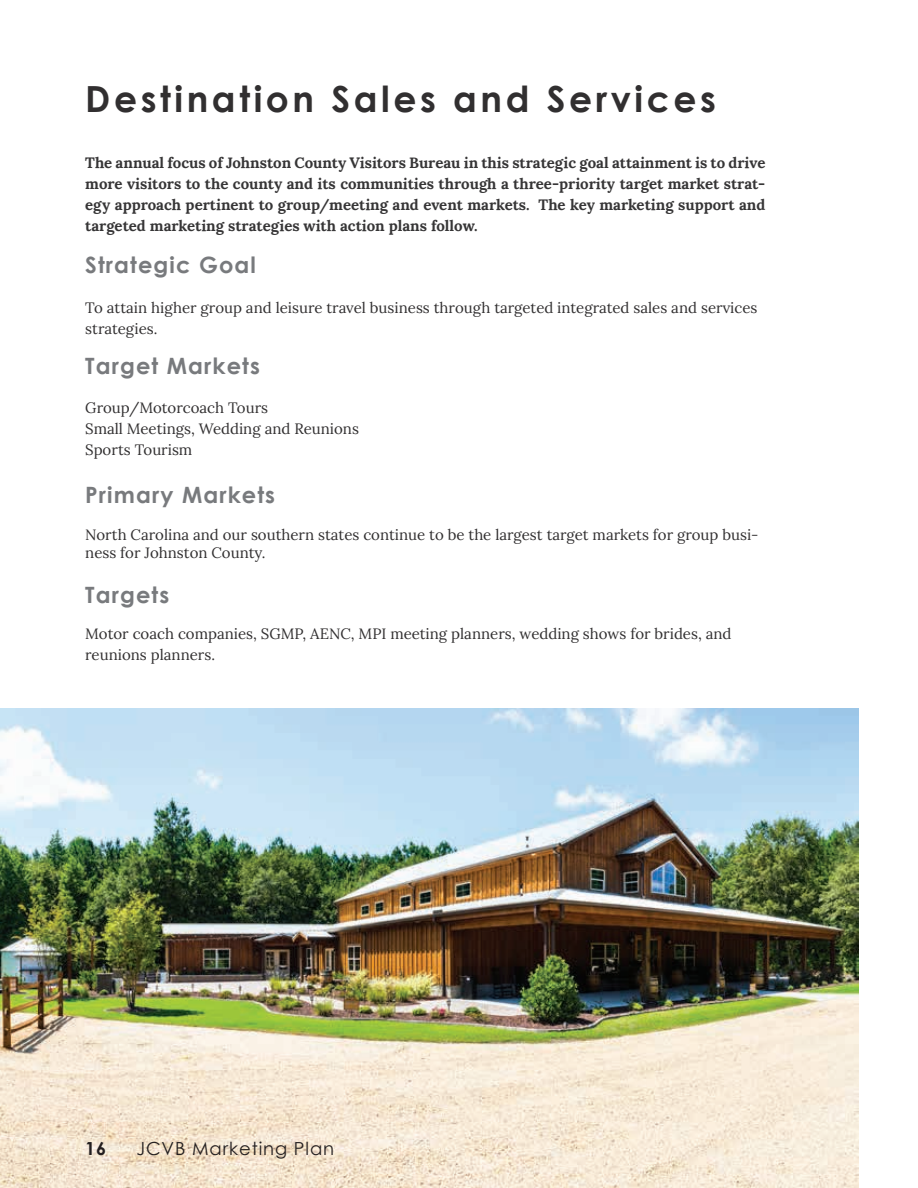
<style>
.page{position:relative;width:918px;height:1188px;background:#fff}
.page>*{position:absolute;margin:0;border:0;box-sizing:border-box;transform-origin:0 0}
.t1{font:700 36px "Century Gothic";letter-spacing:.1em;color:#312f30}
.t2{font:700 22.5px "Century Gothic";letter-spacing:.05em;color:#787a7d}
.t3{font:18px "Century Gothic";letter-spacing:.05em;color:#231f20}
.t4{font:700 18px "Century Gothic";color:#231f20}
.t5{font:15px/21px "Lora";color:#312f30}
.t6{font:700 15px/21px "Lora";color:#363536;text-align:justify}
</style>
<div class="page">
<img style="left:0;top:709px;width:858px;height:479px">
<h1 class="t1" style="left:85px;top:72px;width:632px">Destination Sales and Services</h1>
<p class="t6" style="left:85px;top:151px;width:682px">The annual focus of Johnston County Visitors Bureau in this strategic goal attainment is to drive more visitors to the county and its communities through a three-priority target market strat&shy;egy approach pertinent to group/meeting and event markets. The key marketing support and targeted marketing strategies with action plans follow.</p>
<h2 class="t2" style="left:85px;top:248px;width:172px">Strategic Goal</h2>
<p class="t5" style="left:85px;top:296px;width:674px">To attain higher group and leisure travel business through targeted integrated sales and services strategies.</p>
<h2 class="t2" style="left:85px;top:348px;width:176px">Target Markets</h2>
<p class="t5" style="left:85px;top:396px;width:275px">Group/Motorcoach Tours<br>Small Meetings, Wedding and Reunions<br>Sports Tourism</p>
<h2 class="t2" style="left:85px;top:478px;width:191px">Primary Markets</h2>
<p class="t5" style="left:85px;top:525px;width:675px;line-height:18px">North Carolina and our southern states continue to be the largest target markets for group busi&shy;ness for Johnston County.</p>
<h2 class="t2" style="left:85px;top:578px;width:86px">Targets</h2>
<p class="t5" style="left:85px;top:622px;width:648px">Motor coach companies, SGMP, AENC, MPI meeting planners, wedding shows for brides, and reunions planners.</p>
<p class="t4" style="left:85px;top:1134px;width:23px">16</p>
<p class="t3" style="left:136px;top:1135px;width:199px">JCVB Marketing Plan</p>
</div>
